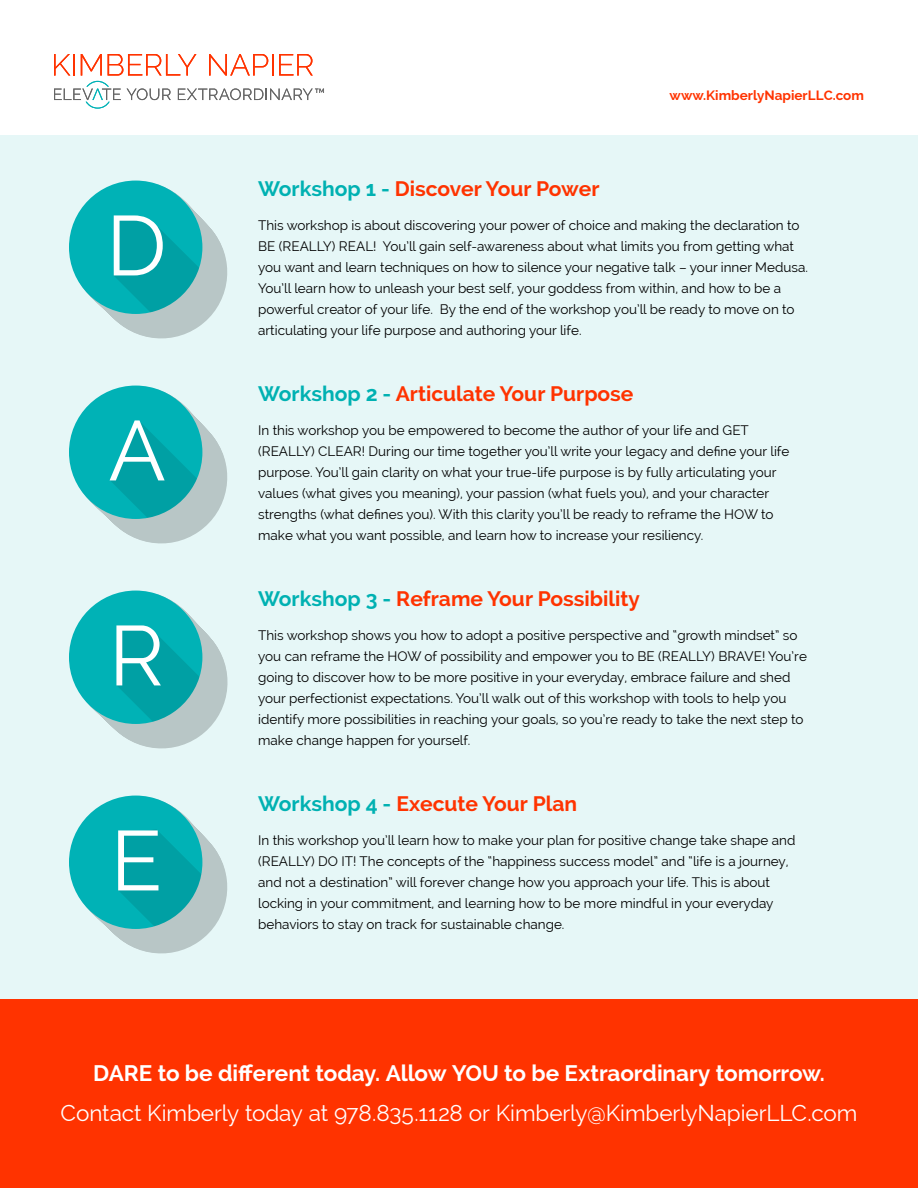
<style>
.page{position:relative;width:918px;height:1188px;background:#fff}
.page>*{position:absolute;margin:0;border:0;box-sizing:border-box;transform-origin:0 0}
.t1{font:22.5px "Raleway";letter-spacing:-.005em;color:#fff}
.t2{font:700 22.5px "Raleway";letter-spacing:-.005em;color:#fff}
.t3{font:700 21px "Raleway";color:#f30}
.t4{font:13.5px/21px "Raleway";color:#000}
.t5{font:700 13.5px "Raleway";color:#f30}
.s1{color:#00b1b2}
</style>
<div class="page">
<div style="left:0;top:135px;width:918px;height:864px;background:#e6f7f7"></div>
<svg style="left:70px;top:181px;width:157px;height:157px"></svg>
<svg style="left:70px;top:386px;width:157px;height:157px"></svg>
<svg style="left:70px;top:591px;width:158px;height:157px"></svg>
<svg style="left:70px;top:796px;width:157px;height:157px"></svg>
<svg style="left:54px;top:54px;width:270px;height:55px"></svg>
<div style="left:0;top:999px;width:918px;height:189px;background:#f30"></div>
<p class="t5" style="left:670px;top:88px;width:196px">www.KimberlyNapierLLC.com</p>
<h2 class="t3" style="left:258px;top:176px;width:343px"><span class="s1">Workshop 1 -</span> Discover Your Power</h2>
<p class="t4" style="left:258px;top:215px;width:551px">This workshop is about discovering your power of choice and making the declaration to BE (REALLY) REAL! You’ll gain self-awareness about what limits you from getting what you want and learn techniques on how to silence your negative talk – your inner Medusa.<br>You’ll learn how to unleash your best self, your goddess from within, and how to be a powerful creator of your life. By the end of the workshop you’ll be ready to move on to articulating your life purpose and authoring your life.</p>
<h2 class="t3" style="left:258px;top:381px;width:377px"><span class="s1">Workshop 2 -</span> Articulate Your Purpose</h2>
<p class="t4" style="left:258px;top:420px;width:533px">In this workshop you be empowered to become the author of your life and GET (REALLY) CLEAR! During our time together you’ll write your legacy and define your life purpose. You’ll gain clarity on what your true-life purpose is by fully articulating your values (what gives you meaning), your passion (what fuels you), and your character strengths (what defines you). With this clarity you’ll be ready to reframe the HOW to make what you want possible, and learn how to increase your resiliency.</p>
<h2 class="t3" style="left:258px;top:586px;width:383px"><span class="s1">Workshop 3 -</span> Reframe Your Possibility</h2>
<p class="t4" style="left:258px;top:625px;width:550px">This workshop shows you how to adopt a positive perspective and “growth mindset” so you can reframe the HOW of possibility and empower you to BE (REALLY) BRAVE! You’re going to discover how to be more positive in your everyday, embrace failure and shed your perfectionist expectations. You’ll walk out of this workshop with tools to help you identify more possibilities in reaching your goals, so you’re ready to take the next step to make change happen for yourself.</p>
<h2 class="t3" style="left:258px;top:791px;width:321px"><span class="s1">Workshop 4 -</span> Execute Your Plan</h2>
<p class="t4" style="left:258px;top:830px;width:539px">In this workshop you’ll learn how to make your plan for positive change take shape and (REALLY) DO IT! The concepts of the “happiness success model” and “life is a journey, and not a destination” will forever change how you approach your life. This is about locking in your commitment, and learning how to be more mindful in your everyday behaviors to stay on track for sustainable change.</p>
<h1 class="t2" style="left:93px;top:1060px;width:733px">DARE to be different today. Allow YOU to be Extraordinary tomorrow.</h1>
<h1 class="t1" style="left:61px;top:1100px;width:798px">Contact Kimberly today at 978.835.1128 or Kimberly@KimberlyNapierLLC.com</h1>
</div>
